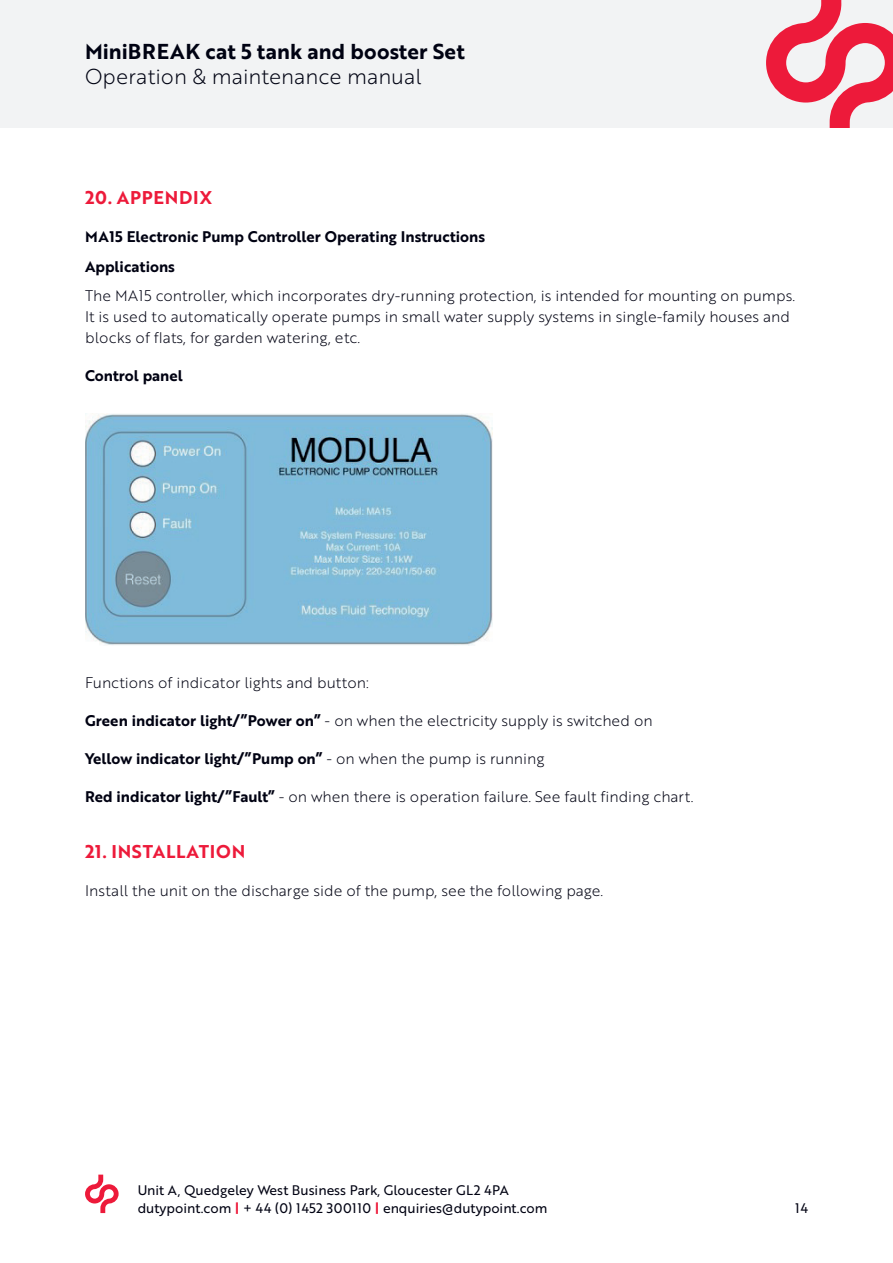
<style>
.page{position:relative;width:893px;height:1263px;background:#fff}
.page>*{position:absolute;margin:0;border:0;box-sizing:border-box;transform-origin:0 0}
.t1{font:21px "Brother 1816 Bold";color:#000212}
.t2{font:21px "Brother 1816 Light";color:#000212}
.t3{font:18px "Brother 1816 Bold";letter-spacing:.04em;color:#ed1a3a}
.t4{font:15px/21px "Brother 1816 Light";color:#000212}
.t5{font:15px/29.5px "Brother 1816 Bold";color:#000212}
.t6{font:13.5px/18px "Brother 1816 Regular";color:#000212}
.s1{font-family:"Brother 1816 Bold"}
.s2{font-family:"Brother 1816 Light"}
.s3{font-family:"Brother 1816 Bold";color:#ed1a3a}
</style>
<div class="page">
<svg style="left:85px;top:1174px;width:34px;height:39px"></svg>
<div style="left:0;top:0;width:893px;height:128px;background:#f2f3f4"></div>
<svg style="left:766px;top:0;width:127px;height:128px"></svg>
<img style="left:85px;top:414px;width:407px;height:231px">
<h1 class="t1" style="left:85px;top:35px;width:381px">MiniBREAK cat 5 tank and booster Set</h1>
<h1 class="t2" style="left:85px;top:61px;width:338px">Operation &amp; maintenance manual</h1>
<p class="t3" style="left:85px;top:184px;width:129px">20. APPENDIX</p>
<p class="t5" style="left:85px;top:222px;width:402px">MA15 Electronic Pump Controller Operating Instructions<br>Applications</p>
<p class="t4" style="left:85px;top:285px;width:711px">The MA15 controller, which incorporates dry-running protection, is intended for mounting on pumps.<br>It is used to automatically operate pumps in small water supply systems in single-family houses and blocks of flats, for garden watering, etc.</p>
<p class="t5" style="left:85px;top:361px;width:99px">Control panel</p>
<p class="t4" style="left:85px;top:672px;width:285px">Functions of indicator lights and button:</p>
<p class="t4" style="left:85px;top:710px;width:569px"><span class="s1">Green indicator light/”Power on”</span> - on when the electricity supply is switched on</p>
<p class="t5" style="left:85px;top:743px;width:461px">Yellow indicator light/”Pump on” <span class="s2">- on when the pump is running</span></p>
<p class="t4" style="left:85px;top:786px;width:610px"><span class="s1">Red indicator light/”Fault”</span> - on when there is operation failure. See fault finding chart.</p>
<p class="t3" style="left:85px;top:837px;width:162px">21. INSTALLATION</p>
<p class="t4" style="left:85px;top:879px;width:520px">Install the unit on the discharge side of the pump, see the following page.</p>
<p class="t6" style="left:138px;top:1181px;width:411px">Unit A, Quedgeley West Business Park, Gloucester GL2 4PA dutypoint.com <span class="s3">|</span> + 44 (0) 1452 300110 <span class="s3">|</span> enquiries@dutypoint.com</p>
<p class="t6" style="left:795px;top:1199px;width:14px">14</p>
</div>
